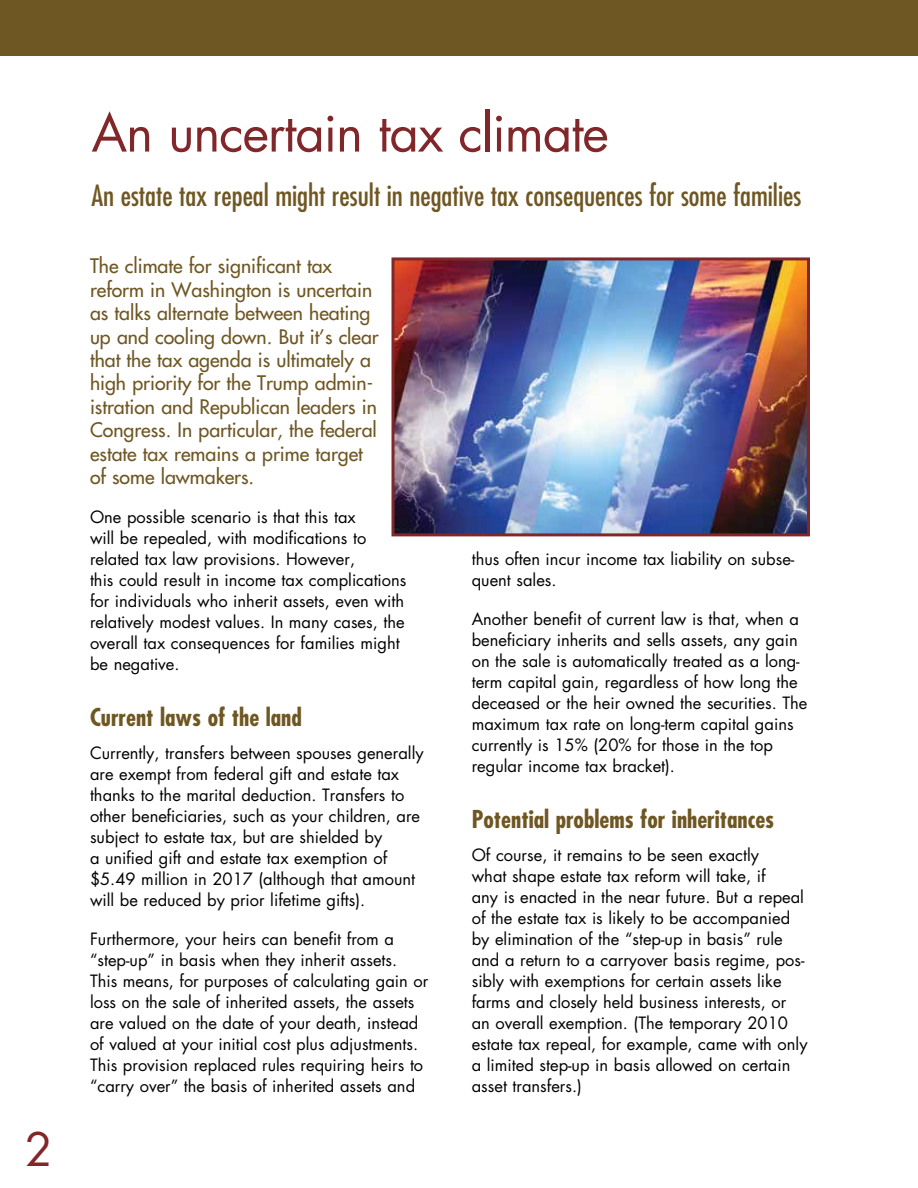
<style>
.page{position:relative;width:918px;height:1188px;background:#fff}
.page>*{position:absolute;margin:0;border:0;box-sizing:border-box;transform-origin:0 0}
.t1{font:51px "Futura Std";letter-spacing:-.02em;color:#812629}
.t2{font:45px "Futura Std";color:#812629}
.t3{font:condensed 28.5px "Futura Std";color:#6f5723}
.t4{font:700 condensed 24px "Futura Std";color:#6f5723}
.t5{font:500 19.5px/23.4px "Futura Std";color:#6f5723}
.t6{font:16.5px/21px "Futura Std";color:#000}
</style>
<div class="page">
<div style="left:0;top:0;width:918px;height:55px;background:#6f5723"></div>
<img style="left:396px;top:261px;width:410px;height:271px">
<div style="left:392px;top:257px;width:418px;height:279px;border:3px solid #812629"></div>
<h2 class="t2" style="left:25px;top:1120px;width:29px">2</h2>
<h1 class="t1" style="left:92px;top:100px;width:519px">An uncertain tax climate</h1>
<h3 class="t3" style="left:92px;top:178px;width:711px">An estate tax repeal might result in negative tax consequences for some families</h3>
<p class="t5" style="left:90px;top:255px;width:290px">The climate for significant tax reform in Washington is uncertain as talks alternate between heating up and cooling down. But it’s clear that the tax agenda is ultimately a high priority for the Trump admin&shy;istration and Republican leaders in Congress. In particular, the federal estate tax remains a prime target of some lawmakers.</p>
<p class="t6" style="left:90px;top:507px;width:318px">One possible scenario is that this tax<br>will be repealed, with modifications to related tax law provisions. H owever,<br>this could result in income tax complications for individuals who inherit assets, even with relatively modest values. In many cases, the overall tax consequences for families might be negative.</p>
<h3 class="t4" style="left:90px;top:702px;width:213px">Current laws of the land</h3>
<p class="t6" style="left:90px;top:742px;width:335px">Currently, transfers between spouses generally are exempt from federal gift and estate tax thanks to the marital deduction. Transfers to other beneficiaries, such as your children, are subject to estate tax, but are shielded by<br>a unified gift and estate tax exemption of $5.49 million in 2017 (although that amount will be reduced by prior lifetime gifts).</p>
<p class="t6" style="left:90px;top:928px;width:340px">Furthermore, your heirs can benefit from a “step-up” in basis when they inherit assets.<br>This means, for purposes of calculating gain or loss on the sale of inherited assets, the assets are valued on the date of your death, instead of valued at your initial cost plus adjustments.<br>This provision replaced rules requiring heirs to “carry over” the basis of inherited assets and</p>
<p class="t6" style="left:472px;top:549px;width:324px">thus often incur income tax liability on subse&shy;quent sales.</p>
<p class="t6" style="left:472px;top:609px;width:337px">Another benefit of current law is that, when a beneficiary inherits and sells assets, any gain on the sale is automatically treated as a long&shy;term capital gain, regardless of how long the deceased or the heir owned the securities. The maximum tax rate on long-term capital gains currently is 15% (20% for those in the top regular income tax bracket).</p>
<h3 class="t4" style="left:472px;top:804px;width:304px">Potential problems for inheritances</h3>
<p class="t6" style="left:472px;top:844px;width:337px">Of course, it remains to be seen exactly<br>what shape estate tax reform will take, if<br>any is enacted in the near future. But a repeal of the estate tax is likely to be accompanied by elimination of the “step-up in basis” rule and a return to a carryover basis regime, pos&shy;sibly with exemptions for certain assets like farms and closely held business interests, or an overall exemption. (The temporary 2010 estate tax repeal, for example, came with only a limited step-up in basis allowed on certain asset transfers.)</p>
</div>
